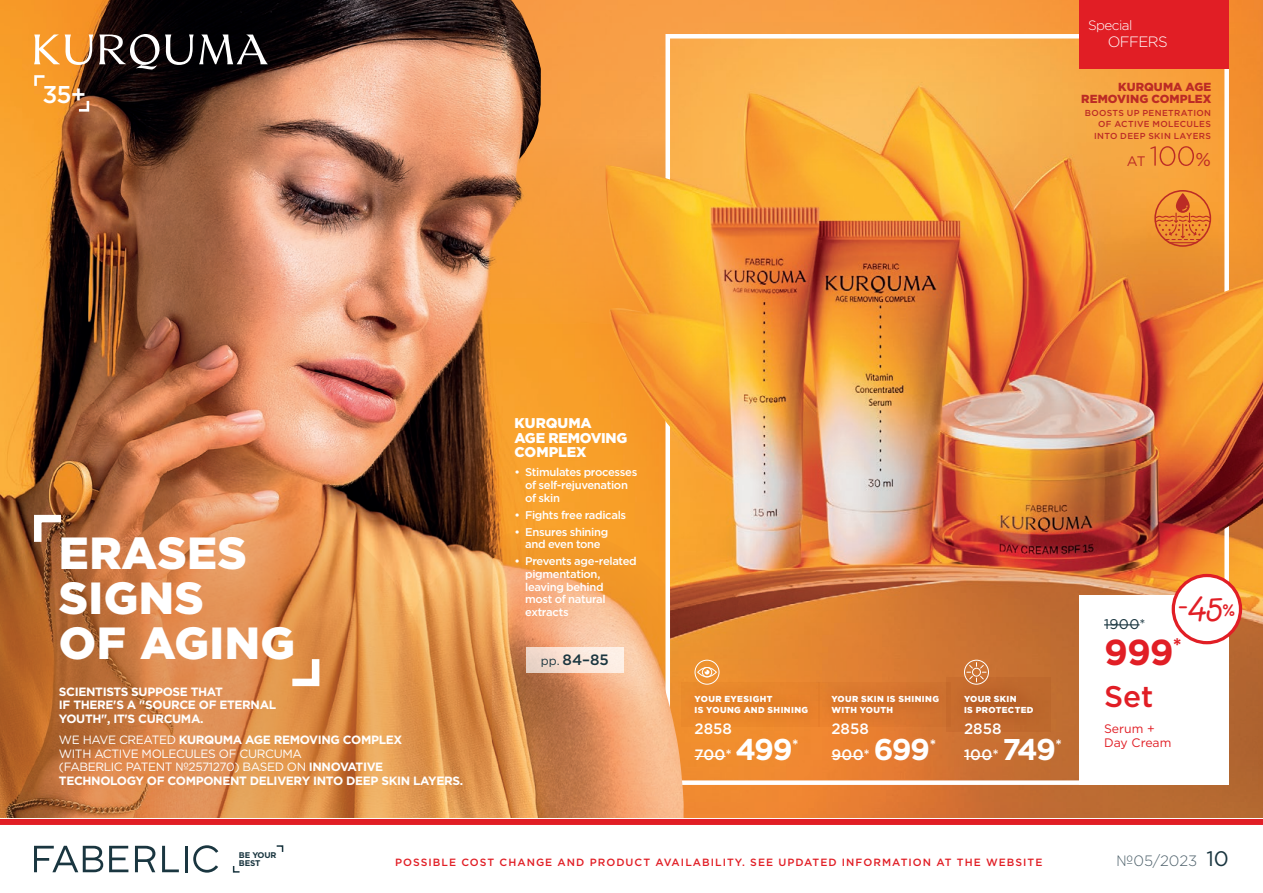
<style>
.page{position:relative;width:1263px;height:893px;background:#fff}
.page>*{position:absolute;margin:0;border:0;box-sizing:border-box;transform-origin:0 0}
.t1{font:900 45px/45px "Gotham";letter-spacing:.01em;color:#fff}
.t2{font:40.5px "Havana";color:#e11e25}
.t3{font:700 36px "Gotham";color:#e11e25}
.t4{font:500 29.85px "Gotham";color:#e11e25}
.t5{font:500 24.3px "Gotham";color:#fff}
.t6{font:18.6px "Gotham";color:#bc2b25}
.t7{font:500 15px "Gotham";color:#fff}
.t8{font:300 15px "Gotham";color:#50636d}
.t9{font:500 15px "Gotham";color:#1a3640}
.t10{font:300 15px "Gotham";letter-spacing:-.04em;color:#fff}
.t11{font:900 14.1px/14.2px "Gotham";letter-spacing:-.01em;color:#fff}
.t12{font:14.1px "Gotham";color:#1a3640}
.t13{font:13.8px "Gotham";color:#bc2b25}
.t14{font:300 13.5px "Gotham";letter-spacing:-.04em;color:#fff}
.t15{font:12.3px/14.1px "Gotham";color:#e11e25}
.t16{font:700 12px/13.5px "Gotham";letter-spacing:-.03em;color:#fff}
.t17{font:900 11.7px/11.9px "Gotham";letter-spacing:.005em;color:#bc2b25;text-align:right}
.t18{font:500 11.25px/12.8px "Gotham";letter-spacing:-.03em;color:#fff}
.t19{font:500 10.5px "Gotham";letter-spacing:.1em;color:#e11e25}
.t20{font:900 8.7px/10.5px "Gotham";letter-spacing:.045em;color:#fff}
.t21{font:500 8.7px/11.1px "Gotham";letter-spacing:.04em;color:#bc2b25;text-align:right}
.t22{font:700 8.25px/8.2px "Gotham";letter-spacing:-.02em;color:#1a3640}
.s1{font-weight:400}
.s2{font-weight:400;font-size:12px}
.s3{font-size:31.05px}
.s4{font-size:23.4px}
.s5{font-weight:700;font-size:30px}
.s6{font-weight:400;font-size:21px;color:#1a3640}
</style>
<div class="page">
<img style="left:684px;top:534px;width:579px;height:284px">
<img style="left:0;top:0;width:665px;height:818px">
<img style="left:490px;top:0;width:773px;height:324px">
<svg style="left:398px;top:528px;width:300px;height:301px;background:#e19446"></svg>
<svg style="left:0;top:478px;width:435px;height:340px;background:#ce8145"></svg>
<img style="left:670px;top:39px;width:554px;height:741px">
<img style="left:77px;top:0;width:413px;height:422px">
<img style="left:491px;top:558px;width:193px;height:261px">
<svg style="left:34px;top:34px;width:59px;height:31px"></svg>
<svg style="left:99px;top:34px;width:169px;height:36px"></svg>
<svg style="left:33px;top:74px;width:14px;height:14px"></svg>
<svg style="left:76px;top:98px;width:15px;height:15px"></svg>
<div style="left:818px;top:682px;width:133px;height:44px;background:linear-gradient(to right,#e37d2c,#cb6d2f)"></div>
<svg style="left:30px;top:511px;width:39px;height:38px"></svg>
<svg style="left:285px;top:652px;width:38px;height:38px"></svg>
<div style="left:946px;top:677px;width:104px;height:54px;background:#be672c"></div>
<div style="left:964px;top:660px;width:25px;height:25px;border:1px solid #fff;border-radius:50%"></div>
<svg style="left:967px;top:662px;width:19px;height:20px"></svg>
<img style="left:606px;top:86px;width:657px;height:448px">
<div style="left:681px;top:682px;width:139px;height:44px;background:#e7832a"></div>
<div style="left:695px;top:660px;width:24px;height:25px;border:1px solid #fff;border-radius:50%"></div>
<div style="left:697px;top:667px;width:20px;height:10px;border:1px solid #fff;border-radius:50%"></div>
<div style="left:702px;top:667px;width:10px;height:10px;border:1px solid #fff;border-radius:50%"></div>
<svg style="left:705px;top:670px;width:4px;height:5px"></svg>
<div style="left:1079px;top:596px;width:150px;height:189px;background:#fff"></div>
<hr style="left:1104px;top:624px;width:35px;height:1px;background:#1a3640">
<div style="left:1173px;top:575px;width:67px;height:68px;background:#fff;border-radius:50%"></div>
<div style="left:1172px;top:574px;width:70px;height:70px;border:3px solid #e11e25;border-radius:50%"></div>
<svg style="left:1150px;top:146px;width:44px;height:20px"></svg>
<svg style="left:1154px;top:190px;width:57px;height:57px;background:#e68230"></svg>
<div style="left:526px;top:647px;width:98px;height:25px;background:linear-gradient(to right,#eed3c5,#fff3ea)"></div>
<hr style="left:695px;top:756px;width:30px;height:1px;background:#fff">
<hr style="left:831px;top:756px;width:33px;height:1px;background:#fff">
<svg style="left:964px;top:756px;width:28px;height:1px"></svg>
<div style="left:0;top:819px;width:1263px;height:74px;background:#fff"></div>
<div style="left:0;top:819px;width:1263px;height:6px;background:#e11e25"></div>
<svg style="left:109px;top:846px;width:19px;height:26px"></svg>
<svg style="left:162px;top:846px;width:17px;height:26px"></svg>
<hr style="left:185px;top:846px;width:3px;height:26px;background:#1a3640">
<svg style="left:135px;top:846px;width:20px;height:26px"></svg>
<svg style="left:34px;top:846px;width:69px;height:26px"></svg>
<svg style="left:193px;top:845px;width:25px;height:28px"></svg>
<svg style="left:232px;top:866px;width:8px;height:7px"></svg>
<svg style="left:276px;top:845px;width:8px;height:7px"></svg>
<div style="left:1079px;top:0;width:150px;height:68px;background:#e11e25"></div>
<h3 class="t5" style="left:43px;top:79px;width:45px">35+</h3>
<p class="t14" style="left:1088px;top:17px;width:46px">Special</p>
<p class="t10" style="left:1108px;top:32px;width:62px">OFFERS</p>
<p class="t17" style="left:1081px;top:81px;width:132px">KURQUMA AGE<br>REMOVING COMPLEX</p>
<p class="t21" style="left:1085px;top:108px;width:128px">BOOSTS UP PENETRATION<br>OF ACTIVE MOLECULES<br>INTO DEEP SKIN LAYERS</p>
<p class="t13" style="left:1127px;top:152px;width:20px">AT</p>
<h3 class="t6" style="left:1196px;top:147px;width:17px">%</h3>
<h1 class="t1" style="left:59px;top:530px;width:238px">ERASES<br>SIGNS<br>OF AGING</h1>
<p class="t16" style="left:59px;top:685px;width:219px">SCIENTISTS SUPPOSE THAT<br>IF THERE'S A "SOURCE OF ETERNAL<br>YOUTH", IT'S CURCUMA.</p>
<p class="t16" style="left:59px;top:733px;width:406px"><span class="s1">WE HAVE CREATED</span> KURQUMA AGE REMOVING COMPLEX<br><span class="s1">WITH ACTIVE MOLECULES OF CURCUMA<br>(FABERLIC PATENT №2571270) BASED ON</span> INNOVATIVE TECHNOLOGY OF COMPONENT DELIVERY INTO DEEP SKIN LAYERS.</p>
<p class="t11" style="left:514px;top:416px;width:114px">KURQUMA<br>AGE REMOVING<br>COMPLEX</p>
<p class="t18" style="left:525px;top:465px;width:114px;text-indent:-11px">• Stimulates processes of self-rejuvenation of skin</p>
<p class="t18" style="left:514px;top:508px;width:113px">• Fights free radicals</p>
<p class="t18" style="left:514px;top:525px;width:95px;text-align:center">• Ensures shining and even tone</p>
<p class="t18" style="left:525px;top:555px;width:113px;text-indent:-11px">• Prevents age-related pigmentation, leaving behind<br>most of natural extracts</p>
<p class="t9" style="left:541px;top:650px;width:69px"><span class="s2">pp.</span> 84–85</p>
<h2 class="t2" style="left:1177px;top:585px;width:60px"><span class="s3">-</span>45<span class="s4">%</span></h2>
<p class="t12" style="left:1104px;top:615px;width:43px">1900*</p>
<h3 class="t3" style="left:1104px;top:629px;width:79px">999<sup>*</sup></h3>
<p class="t20" style="left:695px;top:694px;width:115px">YOUR EYESIGHT<br>IS YOUNG AND SHINING</p>
<h3 class="t4" style="left:1104px;top:677px;width:51px">Set</h3>
<p class="t15" style="left:1104px;top:721px;width:69px">Serum +<br>Day Cream</p>
<p class="t20" style="left:831px;top:694px;width:109px">YOUR SKIN IS SHINING<br>WITH YOUTH</p>
<p class="t20" style="left:964px;top:694px;width:71px">YOUR SKIN<br>IS PROTECTED</p>
<p class="t7" style="left:695px;top:719px;width:39px">2858</p>
<p class="t7" style="left:831px;top:719px;width:39px">2858</p>
<p class="t7" style="left:964px;top:719px;width:39px">2858</p>
<p class="t7" style="left:695px;top:745px;width:106px">700* <span class="s5">499</span><sup>*</sup></p>
<p class="t7" style="left:831px;top:745px;width:106px">900* <span class="s5">699</span><sup>*</sup></p>
<p class="t7" style="left:964px;top:745px;width:99px">100* <span class="s5">749</span><sup>*</sup></p>
<p class="t22" style="left:239px;top:851px;width:39px">BE YOUR<br>BEST</p>
<p class="t19" style="left:395px;top:856px;width:649px">POSSIBLE COST CHANGE AND PRODUCT AVAILABILITY. SEE UPDATED INFORMATION AT THE WEBSITE</p>
<p class="t8" style="left:1117px;top:851px;width:114px">№05/2023 <span class="s6">10</span></p>
</div>
